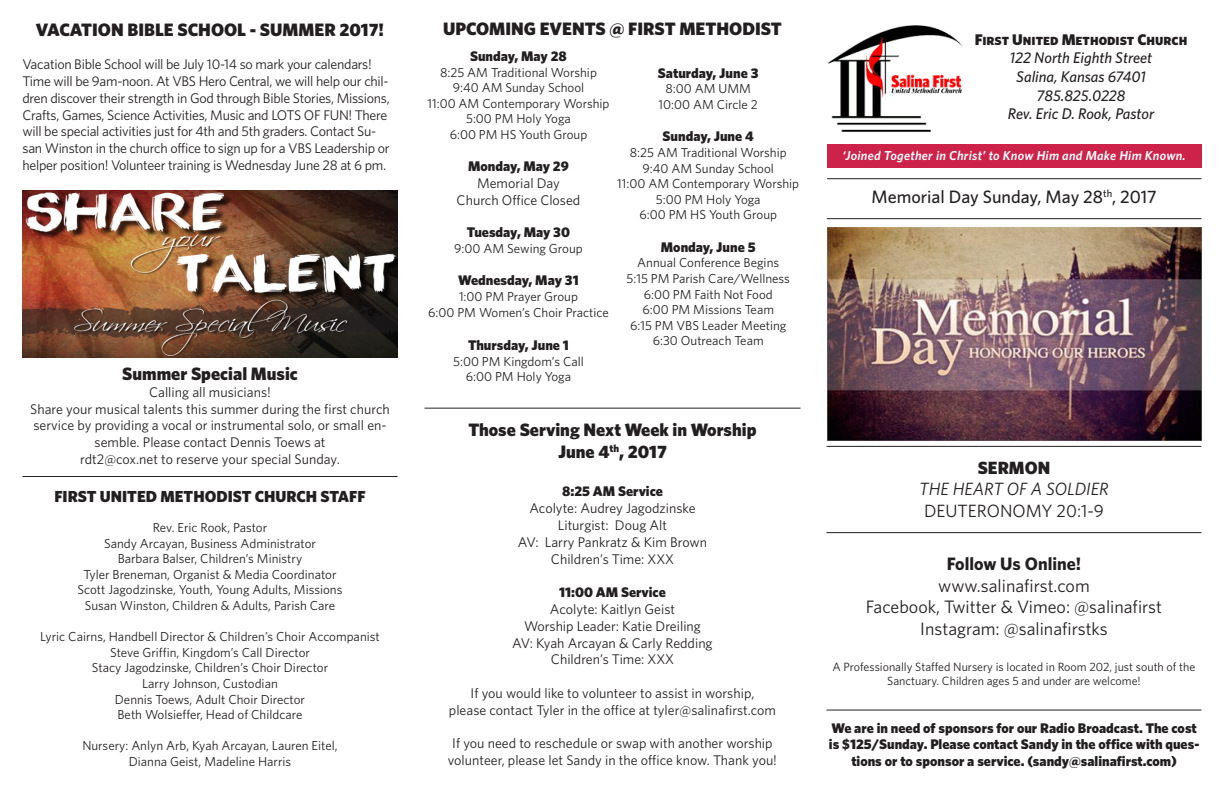
<style>
.page{position:relative;width:1224px;height:792px;background:#fff}
.page>*{position:absolute;margin:0;border:0;box-sizing:border-box;transform-origin:0 0}
.t1{font:900 18px "Whitney";color:#231f20}
.t2{font:18px "Whitney";color:#231f20}
.t3{font:500 18px "Whitney";color:#231f20}
.t4{font:18px "Whitney Black SC";color:#231f20}
.t5{font:700 18px "Whitney";color:#231f20}
.t6{font:italic 17.8px "Whitney";color:#231f20}
.t7{font:17.8px "Whitney";color:#231f20}
.t8{font:900 17.8px "Whitney";color:#231f20}
.t9{font:16px "Whitney Black SC";color:#231f20}
.t10{font:italic 500 15.5px "Whitney";color:#231f20}
.t11{font:15.5px "Whitney Black SC";color:#231f20}
.t12{font:14px/16.8px "Whitney";letter-spacing:-.005em;color:#231f20}
.t13{font:900 14px/16.8px "Whitney";color:#231f20;text-align:center}
.t14{font:13px "Whitney";color:#231f20}
.t15{font:italic 600 13px "Whitney";letter-spacing:.02em;color:#fff}
.t16{font:12px/14.4px "Whitney";color:#231f20;text-align:center}
</style>
<div class="page">
<div style="left:827px;top:144px;width:375px;height:24px;background:#cd234a"></div>
<hr style="left:826px;top:532px;width:376px;height:1px;background:#231f20">
<hr style="left:826px;top:446px;width:376px;height:1px;background:#231f20">
<img style="left:828px;top:25px;width:135px;height:107px">
<hr style="left:827px;top:218px;width:374px;height:1px;background:#231f20">
<hr style="left:827px;top:178px;width:374px;height:1px;background:#231f20">
<hr style="left:826px;top:710px;width:376px;height:1px;background:#231f20">
<hr style="left:424px;top:408px;width:376px;height:1px;background:#231f20">
<hr style="left:22px;top:476px;width:376px;height:1px;background:#231f20">
<img style="left:22px;top:191px;width:376px;height:166px">
<img style="left:827px;top:227px;width:375px;height:213px">
<p class="t1" style="left:36px;top:18px;width:350px">VACATION BIBLE SCHOOL - SUMMER 2017!</p>
<p class="t12" style="left:22px;top:56px;width:369px">Vacation Bible School will be July 10-14 so mark your calendars!<br>Time will be 9am-noon. At VBS Hero Central, we will help our chil&shy;dren discover their strength in God through Bible Stories, Missions, Crafts, Games, Science Activities, Music and LOTS OF FUN! There will be special activities just for 4th and 5th graders. Contact Su&shy;san Winston in the church office to sign up for a VBS Leadership or helper position! Volunteer training is Wednesday June 28 at 6 pm.</p>
<p class="t1" style="left:122px;top:363px;width:177px">Summer Special Music</p>
<p class="t12" style="left:149px;top:383px;width:123px">Calling all musicians!</p>
<p class="t12" style="left:30px;top:400px;width:361px;text-align:center">Share your musical talents this summer during the first church service by providing a vocal or instrumental solo, or small en&shy;semble. Please contact Dennis Toews at</p>
<p class="t12" style="left:80px;top:450px;width:261px">rdt2@cox.net to reserve your special Sunday.</p>
<p class="t9" style="left:54px;top:487px;width:313px">FIRST UNITED METHODIST CHURCH STAFF</p>
<p class="t14" style="left:153px;top:520px;width:116px">Rev. Eric Rook, Pastor</p>
<p class="t14" style="left:104px;top:535px;width:213px">Sandy Arcayan, Business Administrator</p>
<p class="t14" style="left:118px;top:551px;width:186px">Barbara Balser, Children’s Ministry</p>
<p class="t14" style="left:83px;top:567px;width:255px">Tyler Breneman, Organist &amp; Media Coordinator</p>
<p class="t14" style="left:78px;top:582px;width:266px">Scott Jagodzinske, Youth, Young Adults, Missions</p>
<p class="t14" style="left:85px;top:598px;width:252px">Susan Winston, Children &amp; Adults, Parish Care</p>
<p class="t14" style="left:40px;top:629px;width:341px">Lyric Cairns, Handbell Director &amp; Children’s Choir Accompanist</p>
<p class="t14" style="left:110px;top:645px;width:201px">Steve Griffin, Kingdom’s Call Director</p>
<p class="t14" style="left:92px;top:660px;width:238px">Stacy Jagodzinske, Children’s Choir Director</p>
<p class="t14" style="left:142px;top:676px;width:137px">Larry Johnson, Custodian</p>
<p class="t14" style="left:115px;top:691px;width:192px">Dennis Toews, Adult Choir Director</p>
<p class="t14" style="left:118px;top:707px;width:186px">Beth Wolsieffer, Head of Childcare</p>
<p class="t14" style="left:82px;top:738px;width:257px">Nursery: Anlyn Arb, Kyah Arcayan, Lauren Eitel,</p>
<p class="t14" style="left:129px;top:754px;width:164px">Dianna Geist, Madeline Harris</p>
<p class="t4" style="left:443px;top:18px;width:340px">UPCOMING EVENTS @ FIRST METHODIST</p>
<p class="t13" style="left:470px;top:47px;width:98px">Sunday, May 28</p>
<p class="t14" style="left:440px;top:64px;width:158px">8:25 AM Traditional Worship</p>
<p class="t14" style="left:453px;top:80px;width:133px">9:40 AM Sunday School</p>
<p class="t14" style="left:428px;top:96px;width:183px">11:00 AM Contemporary Worship</p>
<p class="t14" style="left:466px;top:111px;width:106px">5:00 PM Holy Yoga</p>
<p class="t14" style="left:450px;top:127px;width:139px">6:00 PM HS Youth Group</p>
<p class="t13" style="left:468px;top:158px;width:102px">Monday, May 29</p>
<p class="t12" style="left:477px;top:175px;width:84px">Memorial Day</p>
<p class="t12" style="left:457px;top:191px;width:125px">Church Office Closed</p>
<p class="t13" style="left:467px;top:224px;width:105px">Tuesday, May 30</p>
<p class="t14" style="left:454px;top:241px;width:130px">9:00 AM Sewing Group</p>
<p class="t13" style="left:458px;top:272px;width:122px">Wednesday, May 31</p>
<p class="t14" style="left:459px;top:289px;width:120px">1:00 PM Prayer Group</p>
<p class="t14" style="left:428px;top:304px;width:182px">6:00 PM Women’s Choir Practice</p>
<p class="t13" style="left:468px;top:337px;width:102px">Thursday, June 1</p>
<p class="t14" style="left:453px;top:354px;width:132px">5:00 PM Kingdom’s Call</p>
<p class="t14" style="left:466px;top:369px;width:107px">6:00 PM Holy Yoga</p>
<p class="t13" style="left:658px;top:64px;width:102px">Saturday, June 3</p>
<p class="t14" style="left:666px;top:81px;width:87px">8:00 AM UMM</p>
<p class="t14" style="left:659px;top:97px;width:101px">10:00 AM Circle 2</p>
<p class="t13" style="left:663px;top:128px;width:93px">Sunday, June 4</p>
<p class="t14" style="left:630px;top:145px;width:158px">8:25 AM Traditional Worship</p>
<p class="t14" style="left:643px;top:160px;width:133px">9:40 AM Sunday School</p>
<p class="t14" style="left:617px;top:176px;width:183px">11:00 AM Contemporary Worship</p>
<p class="t14" style="left:656px;top:192px;width:106px">5:00 PM Holy Yoga</p>
<p class="t14" style="left:639px;top:207px;width:139px">6:00 PM HS Youth Group</p>
<p class="t13" style="left:661px;top:238px;width:96px">Monday, June 5</p>
<p class="t14" style="left:637px;top:255px;width:143px">Annual Conference Begins</p>
<p class="t14" style="left:627px;top:271px;width:165px">5:15 PM Parish Care/Wellness</p>
<p class="t14" style="left:644px;top:286px;width:131px">6:00 PM Faith Not Food</p>
<p class="t14" style="left:642px;top:302px;width:133px">6:00 PM Missions Team</p>
<p class="t14" style="left:630px;top:318px;width:158px">6:15 PM VBS Leader Meeting</p>
<p class="t14" style="left:653px;top:333px;width:112px">6:30 Outreach Team</p>
<p class="t1" style="left:468px;top:419px;width:290px">Those Serving Next Week in Worship</p>
<p class="t1" style="left:558px;top:441px;width:110px">June 4<sup>th</sup>, 2017</p>
<p class="t13" style="left:562px;top:483px;width:102px">8:25 AM Service</p>
<p class="t12" style="left:529px;top:500px;width:168px">Acolyte: Audrey Jagodzinske</p>
<p class="t12" style="left:558px;top:516px;width:111px">Liturgist: Doug Alt</p>
<p class="t12" style="left:518px;top:533px;width:191px">AV: Larry Pankratz &amp; Kim Brown</p>
<p class="t12" style="left:551px;top:550px;width:125px">Children’s Time: XXX</p>
<p class="t13" style="left:559px;top:584px;width:108px">11:00 AM Service</p>
<p class="t12" style="left:550px;top:600px;width:127px">Acolyte: Kaitlyn Geist</p>
<p class="t12" style="left:524px;top:617px;width:178px">Worship Leader: Katie Dreiling</p>
<p class="t12" style="left:512px;top:634px;width:202px">AV: Kyah Arcayan &amp; Carly Redding</p>
<p class="t12" style="left:551px;top:651px;width:125px">Children’s Time: XXX</p>
<p class="t12" style="left:471px;top:684px;width:285px">If you would like to volunteer to assist in worship,</p>
<p class="t12" style="left:449px;top:701px;width:329px">please contact Tyler in the office at tyler@salinafirst.com</p>
<p class="t12" style="left:452px;top:735px;width:322px">If you need to reschedule or swap with another worship</p>
<p class="t12" style="left:448px;top:752px;width:331px">volunteer, please let Sandy in the office know. Thank you!</p>
<p class="t11" style="left:975px;top:30px;width:214px">First United Methodist Church</p>
<p class="t10" style="left:1010px;top:49px;width:144px">122 North Eighth Street</p>
<p class="t10" style="left:1016px;top:67px;width:131px">Salina, Kansas 67401</p>
<p class="t10" style="left:1037px;top:86px;width:90px">785.825.0228</p>
<p class="t10" style="left:1008px;top:105px;width:148px">Rev. Eric D. Rook, Pastor</p>
<p class="t15" style="left:843px;top:148px;width:345px">‘Joined Together in Christ’ to Know Him and Make Him Known.</p>
<p class="t3" style="left:872px;top:186px;width:287px">Memorial Day Sunday, May 28<sup>th</sup>, 2017</p>
<p class="t8" style="left:978px;top:457px;width:74px">SERMON</p>
<p class="t6" style="left:919px;top:479px;width:191px">THE HEART OF A SOLDIER</p>
<p class="t7" style="left:924px;top:500px;width:181px">DEUTERONOMY 20:1-9</p>
<p class="t5" style="left:947px;top:553px;width:136px">Follow Us Online!</p>
<p class="t2" style="left:938px;top:575px;width:153px">www.salinafirst.com</p>
<p class="t2" style="left:866px;top:596px;width:298px">Facebook, Twitter &amp; Vimeo: @salinafirst</p>
<p class="t2" style="left:920px;top:618px;width:189px">Instagram: @salinafirstks</p>
<p class="t16" style="left:833px;top:659px;width:364px">A Professionally Staffed Nursery is located in Room 202, just south of the<br>Sanctuary. Children ages 5 and under are welcome!</p>
<p class="t13" style="left:829px;top:719px;width:372px">We are in need of sponsors for our Radio Broadcast. The cost is $125/Sunday. Please contact Sandy in the office with ques&shy;tions or to sponsor a service. (sandy@salinafirst.com)</p>
</div>
